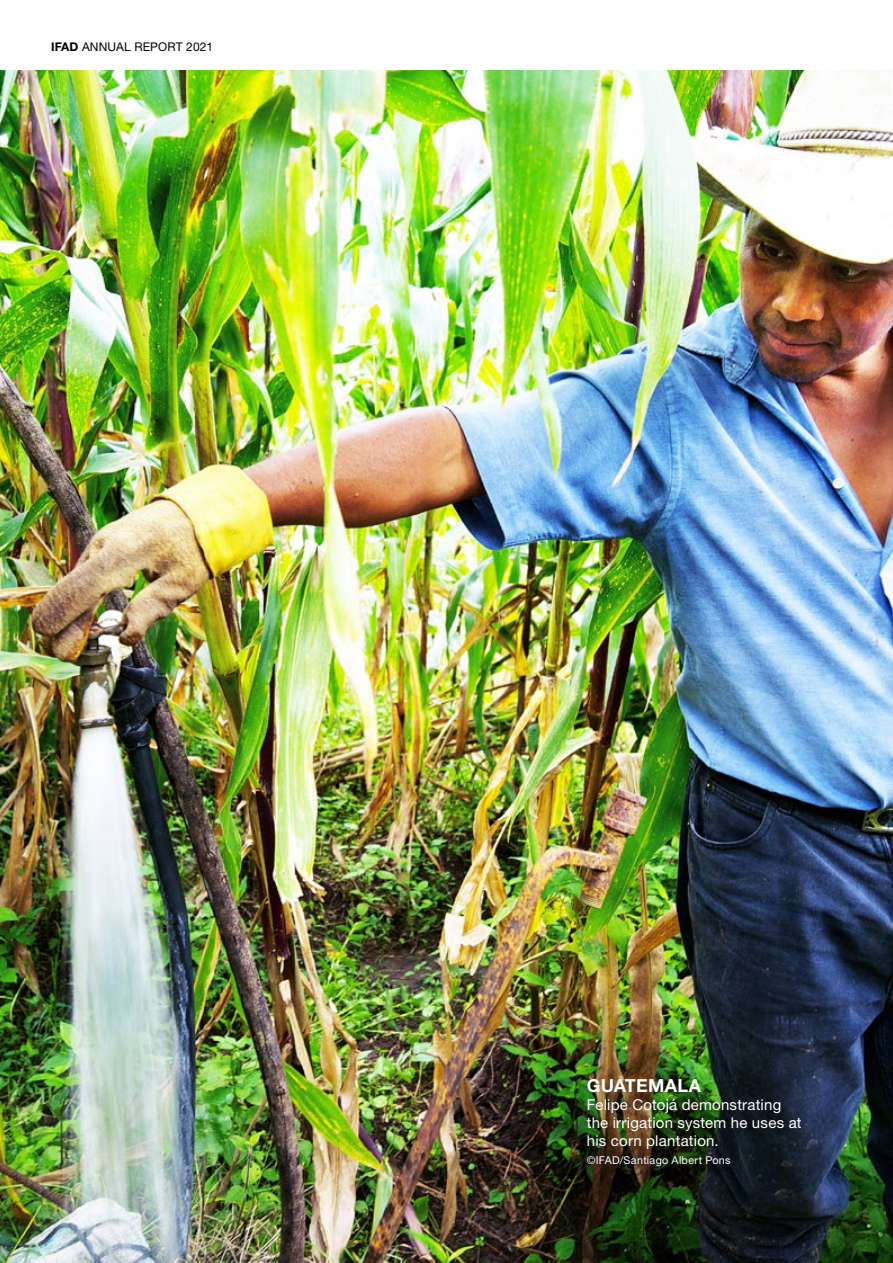
<style>
.page{position:relative;width:893px;height:1263px;background:#fff}
.page>*{position:absolute;margin:0;border:0;box-sizing:border-box;transform-origin:0 0}
.t1{font:700 18px "Helvetica Neue LT Std";letter-spacing:.015em;color:#fff}
.t2{font:15px/18px "Helvetica Neue LT Std";letter-spacing:.015em;color:#fff}
.t3{font:12px "Helvetica Neue LT Std";letter-spacing:.01em;color:#000}
.t4{font:10.8px "Helvetica Neue LT Std";letter-spacing:.025em;color:#fff}
.s1{font-weight:700}
</style>
<div class="page">
<img style="left:0;top:70px;width:893px;height:1193px">
<p class="t3" style="left:51px;top:40px;width:164px"><span class="s1">IFAD</span> ANNUAL REPORT 2021</p>
<p class="t1" style="left:587px;top:1074px;width:116px">GUATEMALA</p>
<p class="t2" style="left:587px;top:1095px;width:216px">Felipe Cotojá demonstrating the irrigation system he uses at his corn plantation.</p>
<p class="t4" style="left:587px;top:1154px;width:145px">©IFAD/Santiago Albert Pons</p>
</div>
